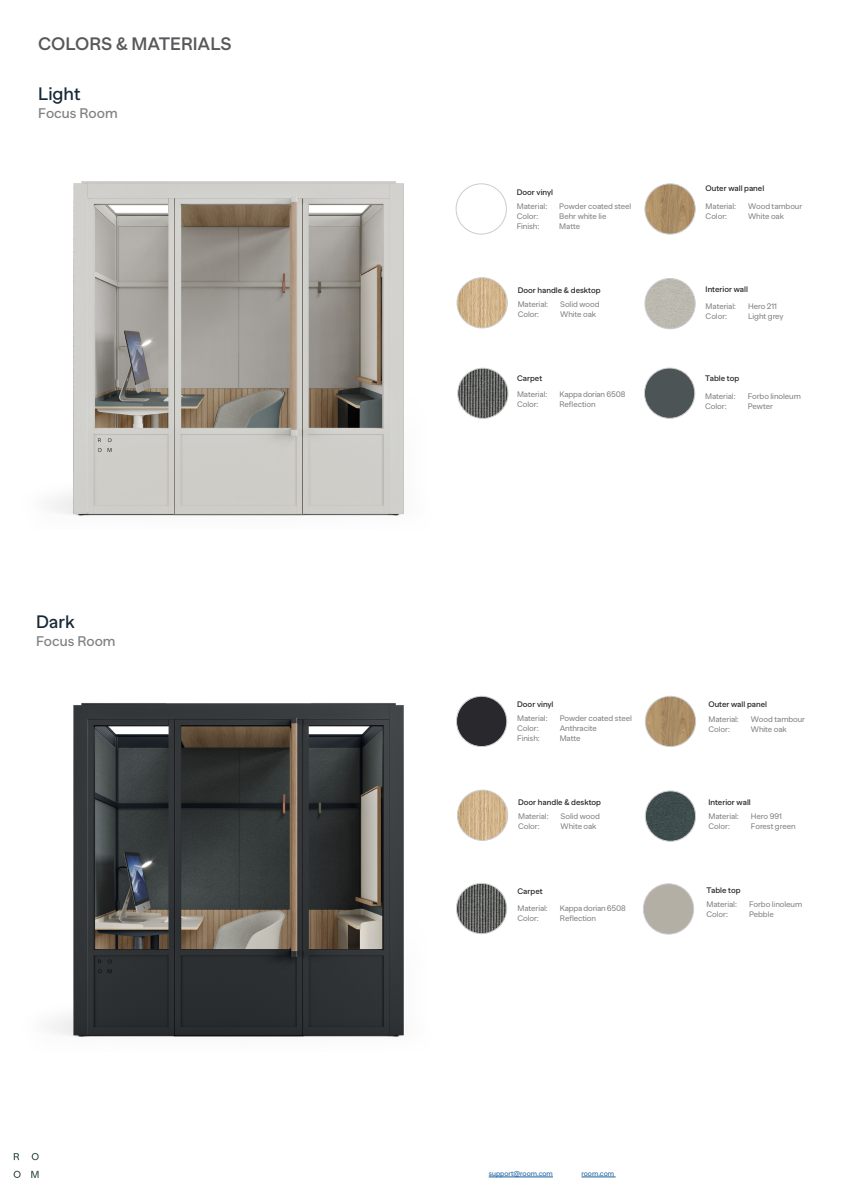
<style>
.page{position:relative;width:842px;height:1191px;background:#fff}
.page>*{position:absolute;margin:0;border:0;box-sizing:border-box;transform-origin:0 0}
.t1{font:600 18px "Banana Grotesk";color:#57585a}
.t2{font:500 18px "Banana Grotesk";color:#172938}
.t3{font:500 14px "Banana Grotesk";color:#808285}
.t4{font:8px "Banana Grotesk";letter-spacing:-.01em;color:#808285}
.t5{font:500 8px "Banana Grotesk";color:#231f20}
.t6{font:7px "Banana Grotesk";color:#175d9e}
</style>
<div class="page">
<svg style="left:32px;top:1152px;width:7px;height:8px"></svg>
<svg style="left:14px;top:1153px;width:5px;height:7px"></svg>
<svg style="left:14px;top:1170px;width:7px;height:8px"></svg>
<svg style="left:31px;top:1170px;width:8px;height:7px"></svg>
<hr style="left:489px;top:1176px;width:64px;height:1px;background:#175d9e">
<hr style="left:581px;top:1176px;width:35px;height:1px;background:#175d9e">
<img style="left:49px;top:181px;width:355px;height:335px">
<img style="left:49px;top:703px;width:355px;height:334px">
<div style="left:456px;top:183px;width:51px;height:51px;border:1px solid #cbccce;border-radius:50%"></div>
<div style="left:456px;top:696px;width:51px;height:50px;background:#28282d;border-radius:25px"></div>
<div style="left:456px;top:696px;width:51px;height:51px;border:1px solid #cbccce;border-radius:50%"></div>
<img style="left:645px;top:184px;width:50px;height:50px;border-radius:25px">
<div style="left:645px;top:183px;width:50px;height:51px;border:1px solid #cbccce;border-radius:50%"></div>
<img style="left:645px;top:696px;width:51px;height:50px;border-radius:25px">
<div style="left:645px;top:696px;width:51px;height:51px;border:1px solid #cbccce;border-radius:50%"></div>
<img style="left:457px;top:278px;width:50px;height:50px;border-radius:25px">
<div style="left:457px;top:277px;width:50px;height:51px;border:1px solid #cbccce;border-radius:50%"></div>
<img style="left:457px;top:790px;width:51px;height:50px;border-radius:25px">
<div style="left:457px;top:790px;width:51px;height:50px;border:1px solid #cbccce;border-radius:50%"></div>
<img style="left:645px;top:278px;width:50px;height:51px;border-radius:25px">
<div style="left:645px;top:278px;width:50px;height:51px;border:1px solid #cbccce;border-radius:50%"></div>
<img style="left:645px;top:791px;width:51px;height:50px;border-radius:25px">
<div style="left:645px;top:790px;width:51px;height:51px;border:1px solid #cbccce;border-radius:50%"></div>
<img style="left:458px;top:368px;width:50px;height:50px;border-radius:25px">
<div style="left:457px;top:368px;width:51px;height:51px;border:1px solid #cbccce;border-radius:50%"></div>
<img style="left:456px;top:883px;width:51px;height:50px;border-radius:25px">
<div style="left:456px;top:883px;width:51px;height:51px;border:1px solid #cbccce;border-radius:50%"></div>
<div style="left:644px;top:368px;width:51px;height:50px;background:#4c5456;border-radius:25px"></div>
<div style="left:644px;top:368px;width:51px;height:50px;border:1px solid #cbccce;border-radius:50%"></div>
<div style="left:643px;top:883px;width:51px;height:51px;background:#b3afa4;border-radius:25px"></div>
<div style="left:643px;top:883px;width:51px;height:51px;border:1px solid #cbccce;border-radius:50%"></div>
<p class="t1" style="left:38px;top:33px;width:195px">COLORS &amp; MATERIALS</p>
<p class="t2" style="left:38px;top:84px;width:44px">Light</p>
<p class="t3" style="left:38px;top:105px;width:81px">Focus Room</p>
<p class="t2" style="left:36px;top:612px;width:41px">Dark</p>
<p class="t3" style="left:36px;top:633px;width:81px">Focus Room</p>
<p class="t5" style="left:517px;top:188px;width:38px">Door vinyl</p>
<p class="t4" style="left:517px;top:201px;width:32px">Material:</p>
<p class="t4" style="left:559px;top:201px;width:74px">Powder coated steel</p>
<p class="t4" style="left:517px;top:211px;width:23px">Color:</p>
<p class="t4" style="left:559px;top:211px;width:49px">Behr white lie</p>
<p class="t4" style="left:517px;top:221px;width:24px">Finish:</p>
<p class="t4" style="left:559px;top:221px;width:22px">Matte</p>
<p class="t5" style="left:706px;top:184px;width:60px">Outer wall panel</p>
<p class="t4" style="left:706px;top:202px;width:32px">Material:</p>
<p class="t4" style="left:748px;top:202px;width:56px">Wood tambour</p>
<p class="t4" style="left:706px;top:212px;width:23px">Color:</p>
<p class="t4" style="left:748px;top:212px;width:37px">White oak</p>
<p class="t5" style="left:518px;top:286px;width:84px">Door handle &amp; desktop</p>
<p class="t4" style="left:518px;top:299px;width:32px">Material:</p>
<p class="t4" style="left:560px;top:299px;width:41px">Solid wood</p>
<p class="t4" style="left:518px;top:309px;width:23px">Color:</p>
<p class="t4" style="left:560px;top:309px;width:37px">White oak</p>
<p class="t5" style="left:706px;top:284px;width:44px">Interior wall</p>
<p class="t4" style="left:706px;top:302px;width:32px">Material:</p>
<p class="t4" style="left:748px;top:302px;width:30px">Hero 211</p>
<p class="t4" style="left:706px;top:312px;width:23px">Color:</p>
<p class="t4" style="left:748px;top:312px;width:37px">Light grey</p>
<p class="t5" style="left:517px;top:374px;width:27px">Carpet</p>
<p class="t4" style="left:517px;top:390px;width:32px">Material:</p>
<p class="t4" style="left:559px;top:390px;width:67px">Kappa dorian 6508</p>
<p class="t4" style="left:517px;top:400px;width:23px">Color:</p>
<p class="t4" style="left:559px;top:400px;width:38px">Reflection</p>
<p class="t5" style="left:705px;top:374px;width:36px">Table top</p>
<p class="t4" style="left:705px;top:391px;width:32px">Material:</p>
<p class="t4" style="left:748px;top:391px;width:55px">Forbo linoleum</p>
<p class="t4" style="left:705px;top:401px;width:23px">Color:</p>
<p class="t4" style="left:748px;top:401px;width:27px">Pewter</p>
<p class="t5" style="left:517px;top:700px;width:38px">Door vinyl</p>
<p class="t4" style="left:517px;top:714px;width:32px">Material:</p>
<p class="t4" style="left:560px;top:714px;width:74px">Powder coated steel</p>
<p class="t4" style="left:517px;top:724px;width:23px">Color:</p>
<p class="t4" style="left:560px;top:724px;width:39px">Anthracite</p>
<p class="t4" style="left:517px;top:734px;width:24px">Finish:</p>
<p class="t4" style="left:560px;top:734px;width:22px">Matte</p>
<p class="t5" style="left:708px;top:700px;width:60px">Outer wall panel</p>
<p class="t4" style="left:708px;top:714px;width:32px">Material:</p>
<p class="t4" style="left:751px;top:714px;width:56px">Wood tambour</p>
<p class="t4" style="left:708px;top:724px;width:23px">Color:</p>
<p class="t4" style="left:751px;top:724px;width:37px">White oak</p>
<p class="t5" style="left:518px;top:798px;width:84px">Door handle &amp; desktop</p>
<p class="t4" style="left:518px;top:812px;width:32px">Material:</p>
<p class="t4" style="left:561px;top:812px;width:41px">Solid wood</p>
<p class="t4" style="left:518px;top:822px;width:23px">Color:</p>
<p class="t4" style="left:561px;top:822px;width:37px">White oak</p>
<p class="t5" style="left:708px;top:797px;width:44px">Interior wall</p>
<p class="t4" style="left:708px;top:811px;width:32px">Material:</p>
<p class="t4" style="left:751px;top:811px;width:33px">Hero 991</p>
<p class="t4" style="left:708px;top:821px;width:23px">Color:</p>
<p class="t4" style="left:751px;top:821px;width:46px">Forest green</p>
<p class="t5" style="left:517px;top:886px;width:27px">Carpet</p>
<p class="t4" style="left:517px;top:903px;width:32px">Material:</p>
<p class="t4" style="left:560px;top:903px;width:67px">Kappa dorian 6508</p>
<p class="t4" style="left:517px;top:913px;width:23px">Color:</p>
<p class="t4" style="left:560px;top:913px;width:38px">Reflection</p>
<p class="t5" style="left:706px;top:885px;width:36px">Table top</p>
<p class="t4" style="left:706px;top:899px;width:32px">Material:</p>
<p class="t4" style="left:749px;top:899px;width:55px">Forbo linoleum</p>
<p class="t4" style="left:706px;top:909px;width:23px">Color:</p>
<p class="t4" style="left:749px;top:909px;width:26px">Pebble</p>
<p class="t6" style="left:489px;top:1169px;width:66px">support@room.com</p>
<p class="t6" style="left:581px;top:1169px;width:34px">room.com</p>
</div>
